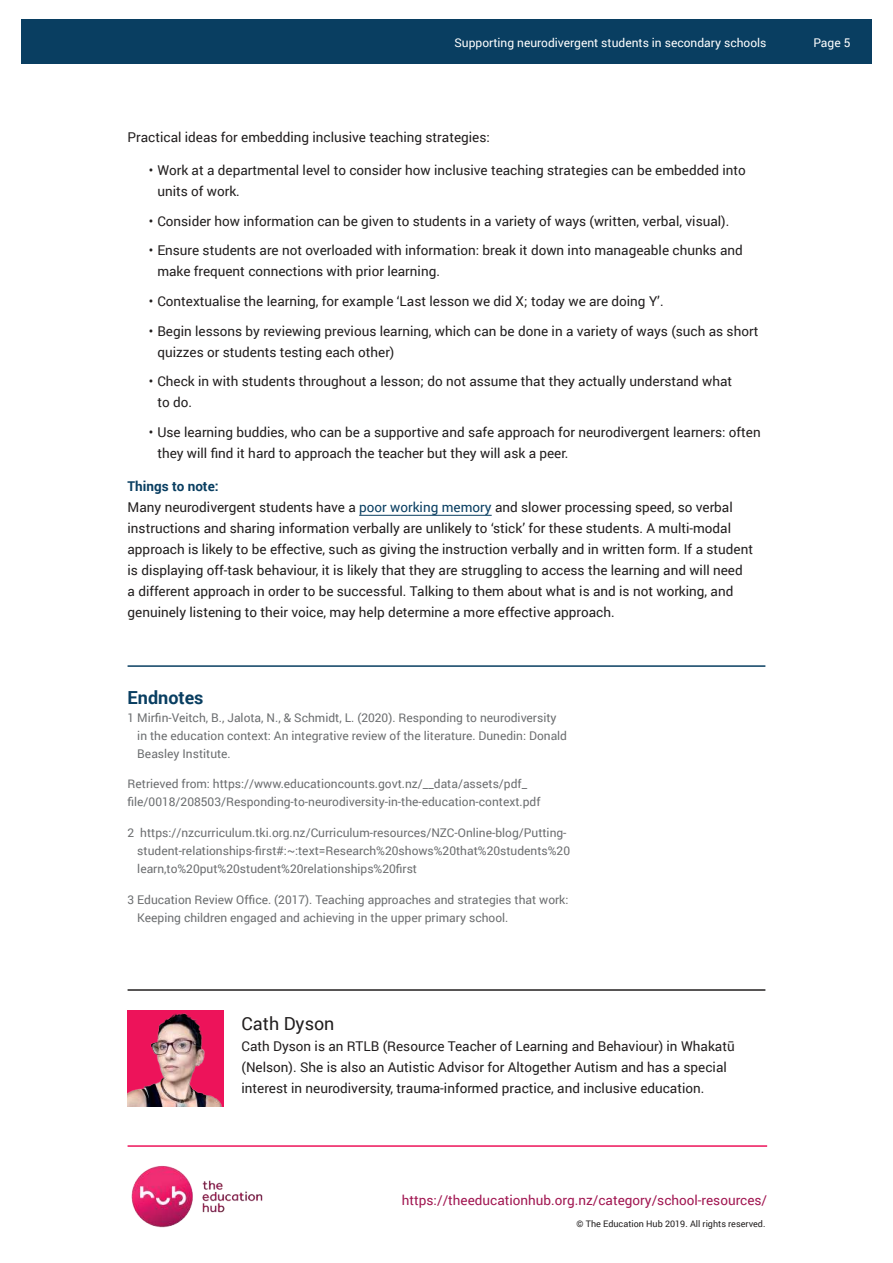
<style>
.page{position:relative;width:893px;height:1263px;background:#fff}
.page>*{position:absolute;margin:0;border:0;box-sizing:border-box;transform-origin:0 0}
.t1{font:18px "Roboto";color:#221f1f}
.t2{font:700 18px "Roboto";color:#093e61}
.t3{font:13.5px/21px "Roboto";color:#221f1f}
.t4{font:13.5px "Roboto";color:#a11651}
.t5{font:12px/18px "Roboto";color:#6c6e70}
.t6{font:12px "Roboto";color:#fff}
.t7{font:9px "Roboto";color:#221f1f}
.s1{font-weight:700;color:#093e61}
.s2{color:#093e61}
</style>
<div class="page">
<img style="left:131px;top:1165px;width:132px;height:63px">
<hr style="left:128px;top:1145px;width:639px;height:2px;background:#ed135a">
<div style="left:21px;top:19px;width:851px;height:45px;background:#093e61"></div>
<hr style="left:359px;top:515px;width:133px;height:1px;background:#093e61">
<hr style="left:128px;top:665px;width:637px;height:2px;background:#093e61">
<hr style="left:128px;top:989px;width:637px;height:2px;background:#221f1f">
<img style="left:128px;top:1011px;width:96px;height:96px">
<p class="t6" style="left:454px;top:37px;width:313px">Supporting neurodivergent students in secondary schools</p>
<p class="t6" style="left:813px;top:37px;width:39px">Page 5</p>
<p class="t3" style="left:128px;top:127px;width:364px">Practical ideas for embedding inclusive teaching strategies:</p>
<p class="t3" style="left:157px;top:161px;width:590px;text-indent:-9px">• Work at a departmental level to consider how inclusive teaching strategies can be embedded into units of work.</p>
<p class="t3" style="left:149px;top:212px;width:582px">• Consider how information can be given to students in a variety of ways (written, verbal, visual).</p>
<p class="t3" style="left:157px;top:241px;width:587px;text-indent:-9px">• Ensure students are not overloaded with information: break it down into manageable chunks and make frequent connections with prior learning.</p>
<p class="t3" style="left:149px;top:292px;width:516px">• Contextualise the learning, for example ‘Last lesson we did X; today we are doing Y’.</p>
<p class="t3" style="left:157px;top:321px;width:603px;text-indent:-9px">• Begin lessons by reviewing previous learning, which can be done in a variety of ways (such as short quizzes or students testing each other)</p>
<p class="t3" style="left:157px;top:372px;width:576px;text-indent:-9px">• Check in with students throughout a lesson; do not assume that they actually understand what to do.</p>
<p class="t3" style="left:157px;top:422px;width:605px;text-indent:-9px">• Use learning buddies, who can be a supportive and safe approach for neurodivergent learners: often they will find it hard to approach the teacher but they will ask a peer.</p>
<p class="t3" style="left:128px;top:475px;width:627px"><span class="s1">Things to note:<br></span>Many neurodivergent students have a <span class="s2">poor working memory</span> and slower processing speed, so verbal instructions and sharing information verbally are unlikely to ‘stick’ for these students. A multi-modal approach is likely to be effective, such as giving the instruction verbally and in written form. If a student is displaying off-task behaviour, it is likely that they are struggling to access the learning and will need a different approach in order to be successful. Talking to them about what is and is not working, and genuinely listening to their voice, may help determine a more effective approach.</p>
<h1 class="t2" style="left:128px;top:689px;width:78px">Endnotes</h1>
<p class="t5" style="left:137px;top:708px;width:431px;text-indent:-10px">1 Mirfin-Veitch, B., Jalota, N., &amp; Schmidt, L. (2020). Responding to neurodiversity in the education context: An integrative review of the literature. Dunedin: Donald<br>Beasley Institute.</p>
<p class="t5" style="left:128px;top:775px;width:414px">Retrieved from: https://www.educationcounts.govt.nz/__data/assets/pdf_ file/0018/208503/Responding-to-neurodiversity-in-the-education-context.pdf</p>
<p class="t5" style="left:137px;top:823px;width:434px;text-indent:-10px">2 https://nzcurriculum.tki.org.nz/Curriculum-resources/NZC-Online-blog/Putting&shy;student-relationships-first#:~:text=Research%20shows%20that%20students%20 learn,to%20put%20student%20relationships%20first</p>
<p class="t5" style="left:137px;top:890px;width:433px;text-indent:-10px">3 Education Review OfÏce. (2017). Teaching approaches and strategies that work:<br>Keeping children engaged and achieving in the upper primary school.</p>
<h1 class="t1" style="left:242px;top:1015px;width:95px">Cath Dyson</h1>
<p class="t3" style="left:242px;top:1035px;width:495px">Cath Dyson is an RTLB (Resource Teacher of Learning and Behaviour) in Whakatū (Nelson). She is also an Autistic Advisor for Altogether Autism and has a special interest in neurodiversity, trauma-informed practice, and inclusive education.</p>
<p class="t4" style="left:402px;top:1194px;width:367px">https://theeducationhub.org.nz/category/school-resources/</p>
<p class="t7" style="left:577px;top:1220px;width:190px">© The Education Hub 2019. All rights reserved.</p>
</div>
